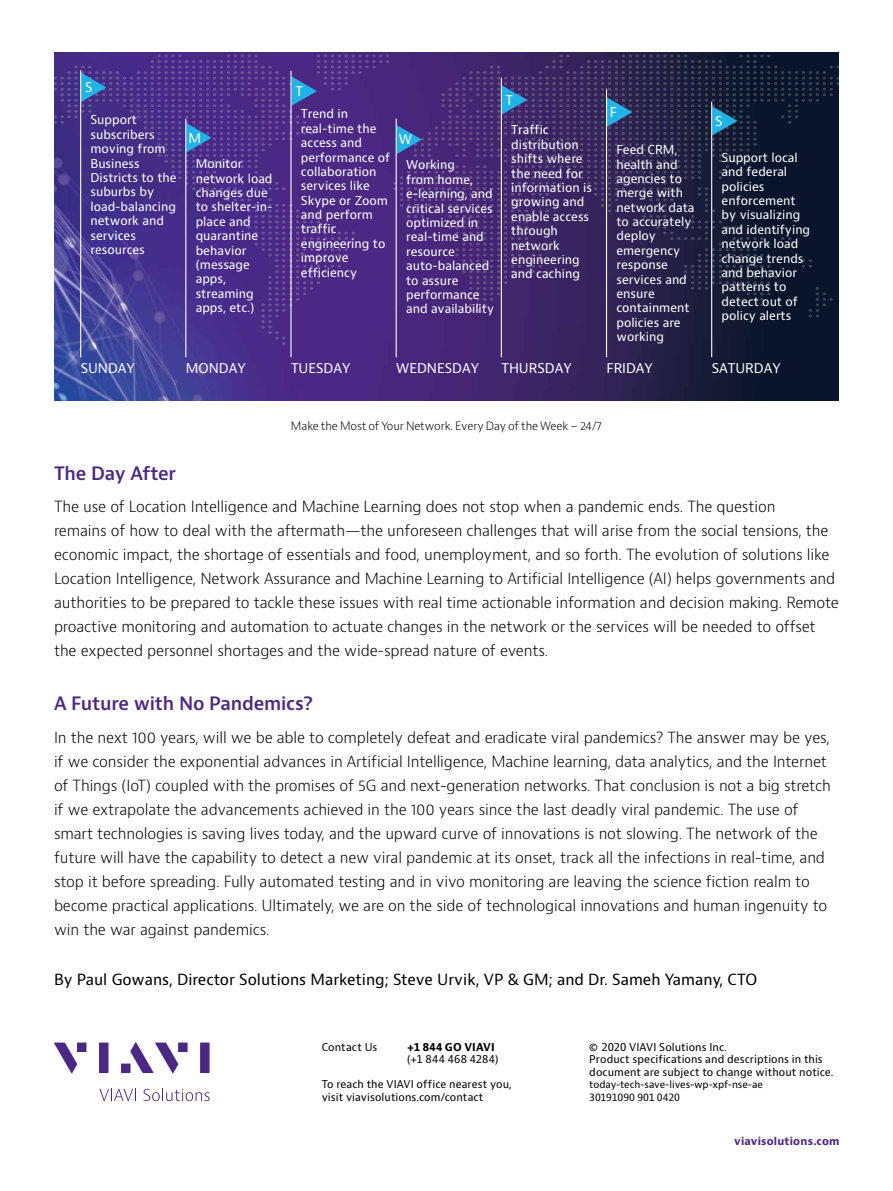
<style>
.page{position:relative;width:893px;height:1191px;background:#fff}
.page>*{position:absolute;margin:0;border:0;box-sizing:border-box;transform-origin:0 0}
.t1{font:600 18px "Bernino Sans";letter-spacing:-.01em;color:#4b2885}
.t2{font:300 15px/24px "Bernino Sans";letter-spacing:-.01em;color:#000}
.t3{font:15px "Bernino Sans";color:#000}
.t4{font:13.05px "Bernino Sans";color:#fff}
.t5{font:12px/14.4px "Bernino Sans";color:#fff}
.t6{font:300 11.25px "Bernino Sans";letter-spacing:-.01em;color:#000}
.t7{font:10.5px/12.6px "Bernino Sans";letter-spacing:.01em;color:#000}
.t8{font:700 10.5px "Bernino Sans";letter-spacing:.02em;color:#4b2885}
.t9{font:700 10.5px "Bernino Sans";letter-spacing:.015em;color:#000}
.t10{font:9.75px/12.6px "Bernino Sans";letter-spacing:-.01em;color:#000}
</style>
<div class="page">
<svg style="left:99px;top:1088px;width:37px;height:13px"></svg>
<svg style="left:144px;top:1088px;width:66px;height:13px"></svg>
<svg style="left:54px;top:1042px;width:23px;height:31px"></svg>
<div style="left:77px;top:1042px;width:9px;height:10px;background:#4b2885"></div>
<div style="left:99px;top:1042px;width:9px;height:31px;background:#4b2885"></div>
<div style="left:178px;top:1042px;width:10px;height:10px;background:#4b2885"></div>
<div style="left:200px;top:1042px;width:10px;height:31px;background:#4b2885"></div>
<svg style="left:130px;top:1042px;width:48px;height:31px"></svg>
<div style="left:121px;top:1063px;width:10px;height:10px;background:#4b2885"></div>
<img style="left:54px;top:53px;width:785px;height:347px">
<svg style="left:54px;top:55px;width:785px;height:290px;background:#3a2a6d"></svg>
<hr style="left:80px;top:70px;width:1px;height:287px;background:#fff">
<hr style="left:185px;top:119px;width:1px;height:238px;background:#fff">
<hr style="left:290px;top:71px;width:2px;height:286px;background:#fff">
<hr style="left:396px;top:119px;width:1px;height:238px;background:#fff">
<hr style="left:501px;top:78px;width:1px;height:279px;background:#fff">
<hr style="left:606px;top:89px;width:1px;height:268px;background:#fff">
<hr style="left:711px;top:102px;width:1px;height:255px;background:#fff">
<p class="t4" style="left:85px;top:79px;width:9px">S</p>
<p class="t5" style="left:90px;top:113px;width:88px">Support subscribers moving from<br>Business<br>Districts to the suburbs by load-balancing network and services resources</p>
<p class="t4" style="left:188px;top:129px;width:14px">M</p>
<p class="t5" style="left:196px;top:157px;width:78px">Monitor network load changes due to shelter-in&shy;place and quarantine behavior (message apps, streaming apps, etc.)</p>
<p class="t4" style="left:295px;top:83px;width:9px">T</p>
<p class="t5" style="left:301px;top:107px;width:91px">Trend in real-time the access and performance of collaboration services like<br>Skype or Zoom and perform traffic engineering to improve efficiency</p>
<p class="t4" style="left:399px;top:131px;width:15px">W</p>
<p class="t5" style="left:406px;top:158px;width:90px">Working<br>from home, e-learning, and critical services optimized in real-time and resource auto-balanced to assure performance and availability</p>
<p class="t4" style="left:506px;top:91px;width:9px">T</p>
<p class="t5" style="left:511px;top:123px;width:82px">Traffic distribution shifts where the need for information is growing and enable access through network engineering and caching</p>
<p class="t4" style="left:610px;top:104px;width:9px">F</p>
<p class="t4" style="left:715px;top:112px;width:9px">S</p>
<p class="t5" style="left:616px;top:143px;width:80px">Feed CRM, health and agencies to merge with network data to accurately deploy emergency response services and ensure containment policies are working</p>
<p class="t5" style="left:722px;top:150px;width:90px">Support local and federal policies enforcement by visualizing and identifying network load change trends and behavior patterns to detect out of policy alerts</p>
<p class="t4" style="left:81px;top:359px;width:56px">SUNDAY</p>
<p class="t4" style="left:186px;top:359px;width:61px">MONDAY</p>
<p class="t4" style="left:291px;top:359px;width:61px">TUESDAY</p>
<p class="t4" style="left:396px;top:359px;width:84px">WEDNESDAY</p>
<p class="t4" style="left:501px;top:359px;width:72px">THURSDAY</p>
<p class="t4" style="left:606px;top:359px;width:48px">FRIDAY</p>
<p class="t4" style="left:712px;top:359px;width:71px">SATURDAY</p>
<p class="t6" style="left:291px;top:418px;width:312px">Make the Most of Your Network. Every Day of the Week – 24/7</p>
<p class="t1" style="left:54px;top:461px;width:124px">The Day After</p>
<p class="t2" style="left:54px;top:495px;width:786px">The use of Location Intelligence and Machine Learning does not stop when a pandemic ends. The question<br>remains of how to deal with the aftermath—the unforeseen challenges that will arise from the social tensions, the economic impact, the shortage of essentials and food, unemployment, and so forth. The evolution of solutions like Location Intelligence, Network Assurance and Machine Learning to Artificial Intelligence (AI) helps governments and authorities to be prepared to tackle these issues with real time actionable information and decision making. Remote proactive monitoring and automation to actuate changes in the network or the services will be needed to offset the expected personnel shortages and the wide-spread nature of events.</p>
<p class="t1" style="left:54px;top:692px;width:260px">A Future with No Pandemics?</p>
<p class="t2" style="left:54px;top:725px;width:778px">In the next 100 years, will we be able to completely defeat and eradicate viral pandemics? The answer may be yes, if we consider the exponential advances in Artificial Intelligence, Machine learning, data analytics, and the Internet of Things (IoT) coupled with the promises of 5G and next-generation networks. That conclusion is not a big stretch if we extrapolate the advancements achieved in the 100 years since the last deadly viral pandemic. The use of smart technologies is saving lives today, and the upward curve of innovations is not slowing. The network of the future will have the capability to detect a new viral pandemic at its onset, track all the infections in real-time, and stop it before spreading. Fully automated testing and in vivo monitoring are leaving the science fiction realm to become practical applications. Ultimately, we are on the side of technological innovations and human ingenuity to win the war against pandemics.</p>
<p class="t3" style="left:54px;top:969px;width:705px">By Paul Gowans, Director Solutions Marketing; Steve Urvik, VP &amp; GM; and Dr. Sameh Yamany, CTO</p>
<p class="t7" style="left:322px;top:1040px;width:57px">Contact Us</p>
<p class="t9" style="left:407px;top:1040px;width:89px">+1 844 GO VIAVI</p>
<p class="t7" style="left:407px;top:1053px;width:93px">(+1 844 468 4284)</p>
<p class="t7" style="left:322px;top:1078px;width:192px">To reach the VIAVI office nearest you, visit viavisolutions.com/contact</p>
<p class="t7" style="left:589px;top:1040px;width:246px">© 2020 VIAVI Solutions Inc.<br>Product specifications and descriptions in this document are subject to change without notice.</p>
<p class="t10" style="left:589px;top:1078px;width:175px">today-tech-save-lives-wp-xpf-nse-ae<br>30191090 901 0420</p>
<p class="t8" style="left:734px;top:1134px;width:107px">viavisolutions.com</p>
</div>
